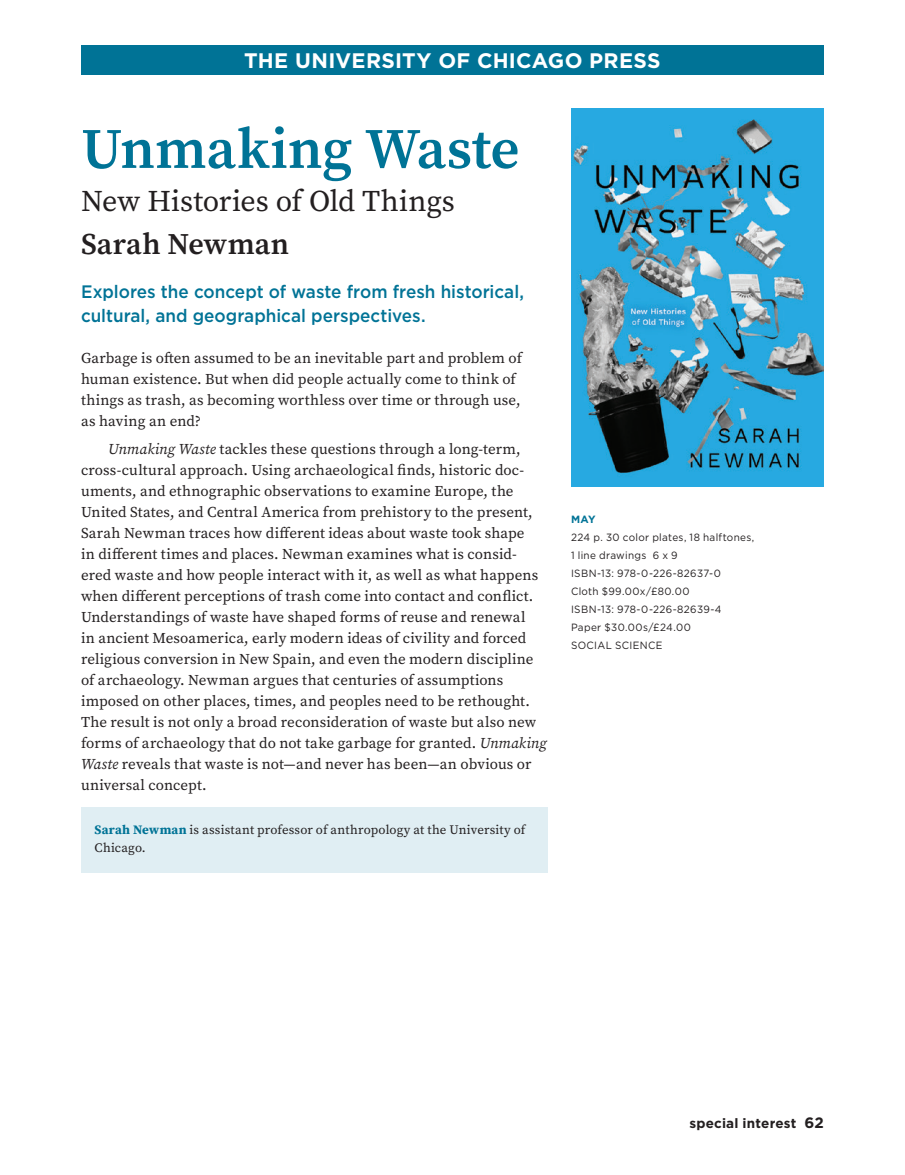
<style>
.page{position:relative;width:905px;height:1175px;background:#fff}
.page>*{position:absolute;margin:0;border:0;box-sizing:border-box;transform-origin:0 0}
.t1{font:600 57px "Source Serif Pro";letter-spacing:-.005em;color:#007396}
.t2{font:30px "Source Serif Pro";color:#231f20}
.t3{font:600 30px "Source Serif Pro";color:#231f20}
.t4{font:700 21px "Gotham";letter-spacing:.015em;color:#fff}
.t5{font:500 18px/24px "Gotham";color:#007396;scale:.95 1}
.t6{font:15px/21px "Source Serif Pro";letter-spacing:.005em;color:#231f20}
.t7{font:700 13.5px "Gotham";letter-spacing:.015em;color:#231f20}
.t8{font:12.9px/18px "Source Serif Pro";letter-spacing:.01em;color:#231f20}
.t9{font:10.5px/18px "Gotham";letter-spacing:.035em;color:#231f20;scale:.95 1}
.t10{font:700 10.5px "Gotham";color:#007396}
.s1{font-style:italic}
.s2{font-weight:700;color:#007396}
.s3{font-size:15px}
</style>
<div class="page">
<div style="left:81px;top:47px;width:743px;height:27px;background:#007396"></div>
<div style="left:81px;top:45px;width:743px;height:28px;background:#007396"></div>
<div style="left:81px;top:807px;width:466px;height:66px;background:#e0eef3"></div>
<img style="left:571px;top:109px;width:252px;height:378px">
<h3 class="t4" style="left:244px;top:48px;width:418px">THE UNIVERSITY OF CHICAGO PRESS</h3>
<h1 class="t1" style="left:81px;top:110px;width:440px">Unmaking Waste</h1>
<h2 class="t2" style="left:81px;top:181px;width:375px">New Histories of Old Things</h2>
<h2 class="t3" style="left:81px;top:223px;width:210px">Sarah Newman</h2>
<p class="t5" style="left:81px;top:279px;width:468px">Explores the concept of waste from fresh historical, cultural, and geographical perspectives.</p>
<p class="t6" style="left:81px;top:348px;width:442px">Garbage is often assumed to be an inevitable part and problem of human existence. But when did people actually come to think of things as trash, as becoming worthless over time or through use, as having an end?</p>
<p class="t6" style="left:81px;top:439px;width:467px;text-indent:27px"><span class="s1">Unmaking Waste</span> tackles these questions through a long-term, cross-cultural approach. Using archaeological finds, historic doc&shy;uments, and ethnographic observations to examine Europe, the United States, and Central America from prehistory to the present, Sarah Newman traces how different ideas about waste took shape<br>in different times and places. Newman examines what is consid&shy;ered waste and how people interact with it, as well as what happens when different perceptions of trash come into contact and conflict.<br>Understandings of waste have shaped forms of reuse and renewal<br>in ancient Mesoamerica, early modern ideas of civility and forced religious conversion in New Spain, and even the modern discipline of archaeology. Newman argues that centuries of assumptions imposed on other places, times, and peoples need to be rethought.<br>The result is not only a broad reconsideration of waste but also new forms of archaeology that do not take garbage for granted. <span class="s1">Unmaking Waste</span> reveals that waste is not—and never has been—an obvious or universal concept.</p>
<p class="t8" style="left:94px;top:821px;width:432px"><span class="s2">Sarah Newman</span> is assistant professor of anthropology at the University of<br>Chicago.</p>
<p class="t10" style="left:571px;top:513px;width:26px">MAY</p>
<p class="t9" style="left:571px;top:528px;width:194px">224 p. 30 color plates, 18 halftones,<br>1 line drawings 6 x 9<br>ISBN-13: 978-0-226-82637-0<br>Cloth $99.00x/£80.00<br>ISBN-13: 978-0-226-82639-4<br>Paper $30.00s/£24.00<br>SOCIAL SCIENCE</p>
<p class="t7" style="left:689px;top:1115px;width:136px">special interest <span class="s3">62</span></p>
</div>
